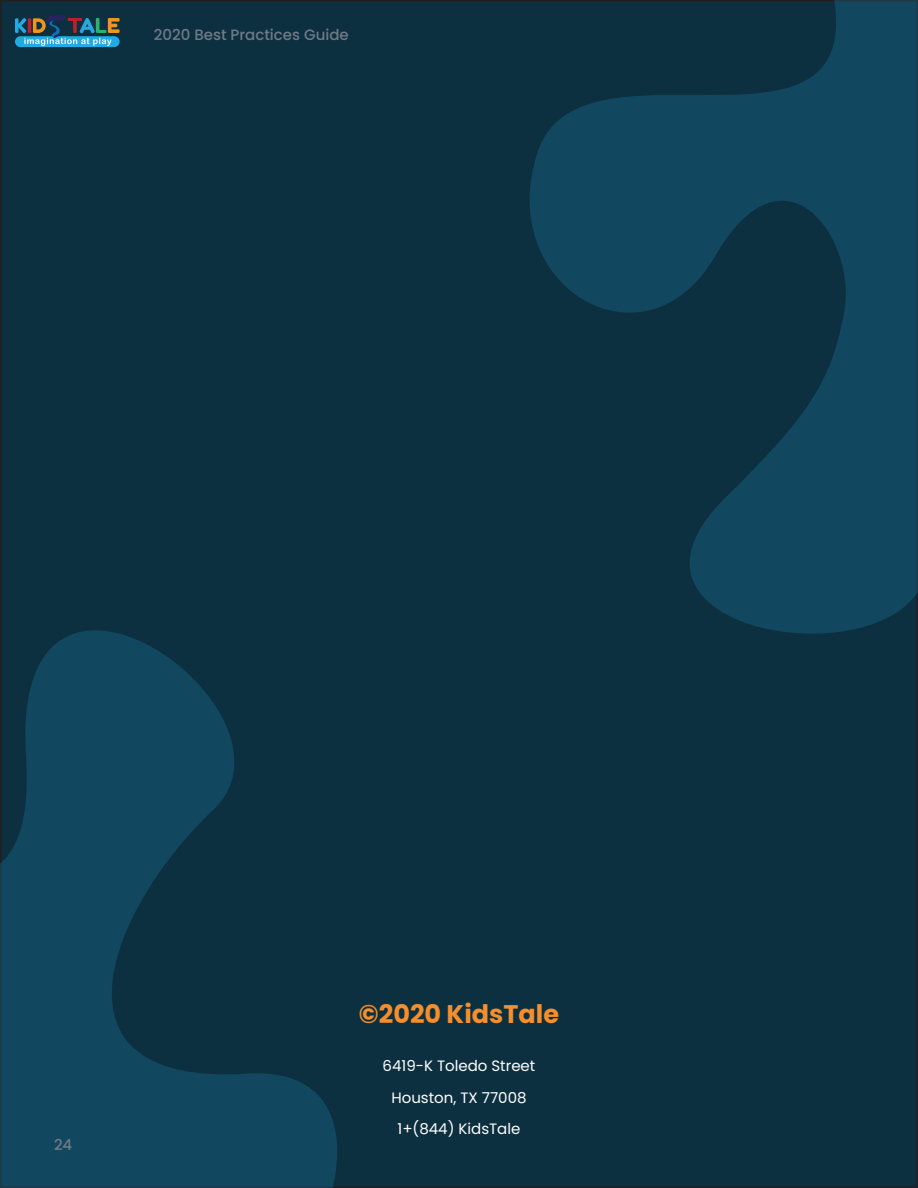
<style>
.page{position:relative;width:918px;height:1188px;background:#fff}
.page>*{position:absolute;margin:0;border:0;box-sizing:border-box;transform-origin:0 0}
.Header_Text{font:700 25.5px "Poppins";color:#f68e2c}
.Paragraf_bullet_text{font:15px "Poppins";color:#fff}
.Header_Text-2{font:500 15px "Poppins";color:#707a86}
</style>
<div class="page">
<div style="left:1px;top:1px;width:916px;height:1186px;background:#0d3040"></div>
<svg style="left:0;top:570px;width:415px;height:618px"></svg>
<svg style="left:492px;top:0;width:426px;height:662px"></svg>
<div style="left:15px;top:36px;width:105px;height:11px;background:#22abe2;border-radius:5px"></div>
<svg style="left:15px;top:15px;width:105px;height:31px"></svg>
<p class="Header_Text-2" style="left:154px;top:26px;width:196px">2020 Best Practices Guide</p>
<p class="Header_Text-2" style="left:54px;top:1136px;width:20px">24</p>
<p class="Header_Text" style="left:359px;top:1000px;width:202px">©2020 KidsTale</p>
<p class="Paragraf_bullet_text" style="left:383px;top:1058px;width:154px">6419-K Toledo Street</p>
<p class="Paragraf_bullet_text" style="left:391px;top:1089px;width:137px">Houston, TX 77008</p>
<p class="Paragraf_bullet_text" style="left:398px;top:1120px;width:124px">1+(844) KidsTale</p>
</div>
